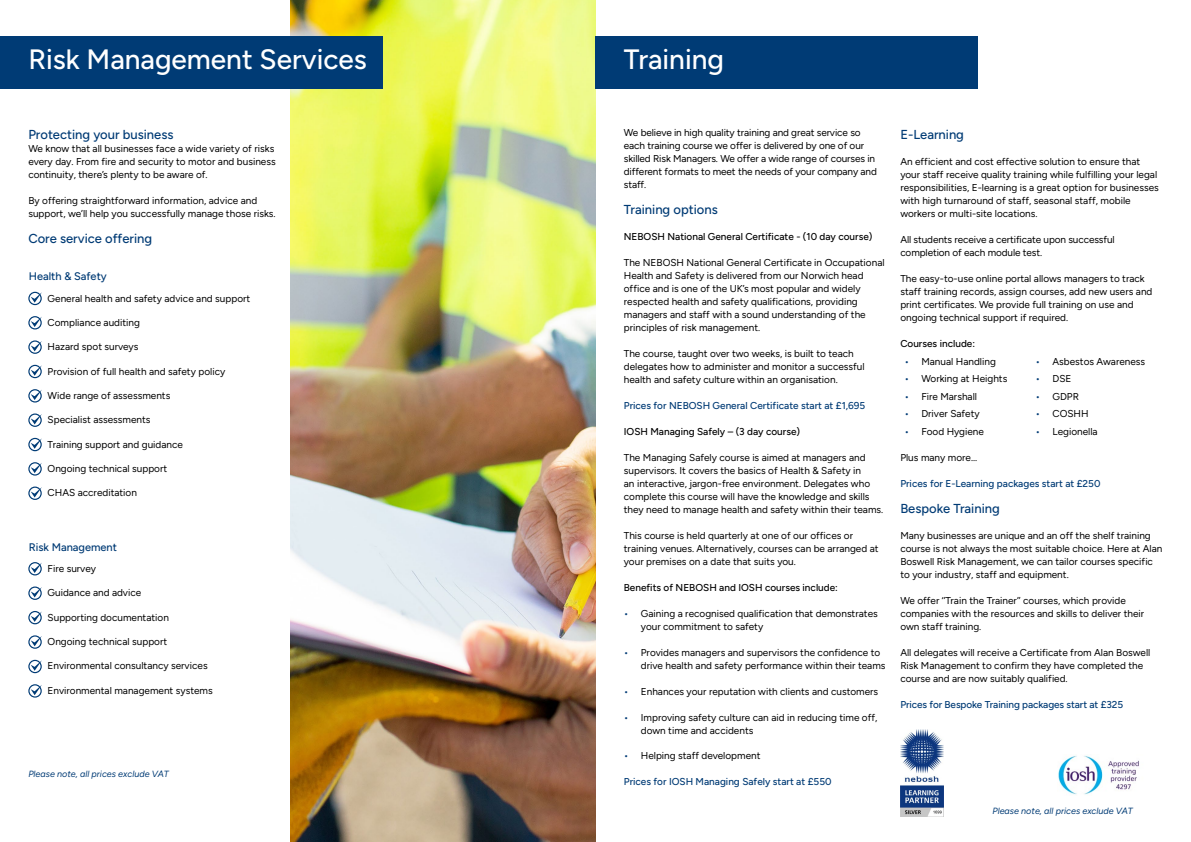
<style>
.page{position:relative;width:1191px;height:842px;background:#fff}
.page>*{position:absolute;margin:0;border:0;box-sizing:border-box;transform-origin:0 0}
.t1{font:300 28px "Figtree";color:#fff}
.t2{font:300 13px "Figtree";color:#003b75}
.t3{font:300 11px "Figtree";color:#003b75}
.t4{font:300 10px/13px "Figtree";color:#000}
.t5{font:300 10px "Figtree";color:#003b75}
.t6{font:italic 300 9px "Figtree";color:#003b75}
.s1{color:#003b75}
</style>
<div class="page">
<img style="left:291px;top:0;width:304px;height:842px">
<div style="left:0;top:36px;width:383px;height:52px;background:#003b75"></div>
<svg style="left:31px;top:292px;width:11px;height:11px"></svg>
<div style="left:28px;top:292px;width:14px;height:13px;border:1px solid #003b75;border-radius:50%"></div>
<svg style="left:31px;top:317px;width:11px;height:10px"></svg>
<div style="left:28px;top:316px;width:14px;height:13px;border:1px solid #003b75;border-radius:50%"></div>
<svg style="left:31px;top:341px;width:11px;height:10px"></svg>
<div style="left:28px;top:340px;width:14px;height:14px;border:1px solid #003b75;border-radius:50%"></div>
<svg style="left:31px;top:365px;width:11px;height:11px"></svg>
<div style="left:28px;top:365px;width:14px;height:13px;border:1px solid #003b75;border-radius:50%"></div>
<svg style="left:31px;top:390px;width:11px;height:10px"></svg>
<div style="left:28px;top:389px;width:14px;height:13px;border:1px solid #003b75;border-radius:50%"></div>
<svg style="left:31px;top:414px;width:11px;height:10px"></svg>
<div style="left:28px;top:413px;width:14px;height:14px;border:1px solid #003b75;border-radius:50%"></div>
<svg style="left:31px;top:438px;width:11px;height:11px"></svg>
<div style="left:28px;top:438px;width:14px;height:13px;border:1px solid #003b75;border-radius:50%"></div>
<svg style="left:31px;top:463px;width:11px;height:10px"></svg>
<div style="left:28px;top:462px;width:14px;height:14px;border:1px solid #003b75;border-radius:50%"></div>
<svg style="left:31px;top:487px;width:11px;height:10px"></svg>
<div style="left:28px;top:486px;width:14px;height:14px;border:1px solid #003b75;border-radius:50%"></div>
<svg style="left:31px;top:562px;width:11px;height:11px"></svg>
<div style="left:28px;top:562px;width:14px;height:13px;border:1px solid #003b75;border-radius:50%"></div>
<svg style="left:31px;top:685px;width:11px;height:10px"></svg>
<div style="left:28px;top:684px;width:14px;height:14px;border:1px solid #003b75;border-radius:50%"></div>
<svg style="left:31px;top:660px;width:11px;height:11px"></svg>
<div style="left:28px;top:660px;width:14px;height:13px;border:1px solid #003b75;border-radius:50%"></div>
<svg style="left:31px;top:636px;width:11px;height:10px"></svg>
<div style="left:28px;top:635px;width:14px;height:14px;border:1px solid #003b75;border-radius:50%"></div>
<svg style="left:31px;top:611px;width:11px;height:11px"></svg>
<div style="left:28px;top:611px;width:14px;height:13px;border:1px solid #003b75;border-radius:50%"></div>
<svg style="left:31px;top:587px;width:11px;height:10px"></svg>
<div style="left:28px;top:586px;width:14px;height:14px;border:1px solid #003b75;border-radius:50%"></div>
<div style="left:595px;top:36px;width:383px;height:52px;background:#003b75"></div>
<img style="left:1058px;top:755px;width:81px;height:40px">
<img style="left:900px;top:730px;width:43px;height:86px">
<h1 class="t1" style="left:28px;top:44px;width:340px">Risk Management Services</h1>
<h2 class="t2" style="left:28px;top:127px;width:147px">Protecting your business</h2>
<p class="t4" style="left:28px;top:142px;width:249px">We know that all businesses face a wide variety of risks every day. From fire and security to motor and business continuity, there’s plenty to be aware of.</p>
<p class="t4" style="left:28px;top:194px;width:249px">By offering straightforward information, advice and support, we’ll help you successfully manage those risks.</p>
<h2 class="t2" style="left:28px;top:231px;width:125px">Core service offering</h2>
<p class="t3" style="left:29px;top:270px;width:79px">Health &amp; Safety</p>
<p class="t4" style="left:48px;top:292px;width:204px">General health and safety advice and support</p>
<p class="t4" style="left:48px;top:316px;width:94px">Compliance auditing</p>
<p class="t4" style="left:48px;top:340px;width:92px">Hazard spot surveys</p>
<p class="t4" style="left:48px;top:365px;width:179px">Provision of full health and safety policy</p>
<p class="t4" style="left:48px;top:389px;width:124px">Wide range of assessments</p>
<p class="t4" style="left:48px;top:413px;width:104px">Specialist assessments</p>
<p class="t4" style="left:48px;top:438px;width:137px">Training support and guidance</p>
<p class="t4" style="left:48px;top:462px;width:121px">Ongoing technical support</p>
<p class="t4" style="left:48px;top:486px;width:91px">CHAS accreditation</p>
<p class="t3" style="left:29px;top:540px;width:90px">Risk Management</p>
<p class="t4" style="left:48px;top:562px;width:50px">Fire survey</p>
<p class="t4" style="left:48px;top:586px;width:95px">Guidance and advice</p>
<p class="t4" style="left:48px;top:611px;width:123px">Supporting documentation</p>
<p class="t4" style="left:48px;top:635px;width:121px">Ongoing technical support</p>
<p class="t4" style="left:48px;top:659px;width:161px">Environmental consultancy services</p>
<p class="t4" style="left:48px;top:684px;width:167px">Environmental management systems</p>
<p class="t6" style="left:28px;top:769px;width:142px">Please note, all prices exclude VAT</p>
<h1 class="t1" style="left:624px;top:44px;width:102px">Training</h1>
<p class="t4" style="left:624px;top:126px;width:254px">We believe in high quality training and great service so each training course we offer is delivered by one of our skilled Risk Managers. We offer a wide range of courses in different formats to meet the needs of your company and staff.</p>
<h2 class="t2" style="left:624px;top:202px;width:95px">Training options</h2>
<p class="t4" style="left:624px;top:230px;width:250px">NEBOSH National General Certificate - (10 day course)</p>
<p class="t4" style="left:624px;top:256px;width:262px">The NEBOSH National General Certificate in Occupational Health and Safety is delivered from our Norwich head office and is one of the UK’s most popular and widely respected health and safety qualifications, providing managers and staff with a sound understanding of the principles of risk management.</p>
<p class="t4" style="left:624px;top:347px;width:242px">The course, taught over two weeks, is built to teach delegates how to administer and monitor a successful health and safety culture within an organisation.</p>
<p class="t5" style="left:624px;top:400px;width:243px">Prices for NEBOSH General Certificate start at £1,695</p>
<p class="t4" style="left:624px;top:425px;width:178px">IOSH Managing Safely – (3 day course)</p>
<p class="t4" style="left:624px;top:451px;width:261px">The Managing Safely course is aimed at managers and supervisors. It covers the basics of Health &amp; Safety in<br>an interactive, jargon-free environment. Delegates who complete this course will have the knowledge and skills they need to manage health and safety within their teams.</p>
<p class="t4" style="left:624px;top:529px;width:256px">This course is held quarterly at one of our offices or training venues. Alternatively, courses can be arranged at your premises on a date that suits you.</p>
<p class="t4" style="left:624px;top:581px;width:215px">Benefits of NEBOSH and IOSH courses include:</p>
<p class="t4" style="left:641px;top:607px;width:238px;text-indent:-17px"><span class="s1">•</span> Gaining a recognised qualification that demonstrates your commitment to safety</p>
<p class="t4" style="left:641px;top:646px;width:246px;text-indent:-17px"><span class="s1">•</span> Provides managers and supervisors the confidence to drive health and safety performance within their teams</p>
<p class="t4" style="left:624px;top:685px;width:256px"><span class="s1">•</span> Enhances your reputation with clients and customers</p>
<p class="t4" style="left:641px;top:711px;width:238px;text-indent:-17px"><span class="s1">•</span> Improving safety culture can aid in reducing time off, down time and accidents</p>
<p class="t4" style="left:624px;top:749px;width:138px"><span class="s1">•</span> Helping staff development</p>
<p class="t5" style="left:624px;top:776px;width:209px">Prices for IOSH Managing Safely start at £550</p>
<h2 class="t2" style="left:900px;top:127px;width:65px">E-Learning</h2>
<p class="t4" style="left:900px;top:155px;width:260px">An efficient and cost effective solution to ensure that your staff receive quality training while fulfilling your legal responsibilities, E-learning is a great option for businesses with high turnaround of staff, seasonal staff, mobile workers or multi-site locations.</p>
<p class="t4" style="left:900px;top:233px;width:216px">All students receive a certificate upon successful completion of each module test.</p>
<p class="t4" style="left:900px;top:272px;width:254px">The easy-to-use online portal allows managers to track staff training records, assign courses, add new users and print certificates. We provide full training on use and ongoing technical support if required.</p>
<p class="t4" style="left:900px;top:337px;width:76px">Courses include:</p>
<p class="t4" style="left:904px;top:355px;width:93px"><span class="s1">•</span> Manual Handling</p>
<p class="t4" style="left:1035px;top:355px;width:111px"><span class="s1">•</span> Asbestos Awareness</p>
<p class="t4" style="left:904px;top:372px;width:105px"><span class="s1">•</span> Working at Heights</p>
<p class="t4" style="left:1035px;top:372px;width:37px"><span class="s1">•</span> DSE</p>
<p class="t4" style="left:904px;top:390px;width:74px"><span class="s1">•</span> Fire Marshall</p>
<p class="t4" style="left:1035px;top:390px;width:45px"><span class="s1">•</span> GDPR</p>
<p class="t4" style="left:904px;top:407px;width:77px"><span class="s1">•</span> Driver Safety</p>
<p class="t4" style="left:1035px;top:407px;width:55px"><span class="s1">•</span> COSHH</p>
<p class="t4" style="left:904px;top:425px;width:81px"><span class="s1">•</span> Food Hygiene</p>
<p class="t4" style="left:1035px;top:425px;width:64px"><span class="s1">•</span> Legionella</p>
<p class="t4" style="left:900px;top:451px;width:78px">Plus many more...</p>
<p class="t5" style="left:900px;top:478px;width:202px">Prices for E-Learning packages start at £250</p>
<h2 class="t2" style="left:900px;top:501px;width:101px">Bespoke Training</h2>
<p class="t4" style="left:900px;top:529px;width:263px">Many businesses are unique and an off the shelf training course is not always the most suitable choice. Here at Alan Boswell Risk Management, we can tailor courses specific to your industry, staff and equipment.</p>
<p class="t4" style="left:900px;top:594px;width:245px">We offer ‘’Train the Trainer’’ courses, which provide companies with the resources and skills to deliver their own staff training.</p>
<p class="t4" style="left:900px;top:646px;width:252px">All delegates will receive a Certificate from Alan Boswell<br>Risk Management to confirm they have completed the course and are now suitably qualified.</p>
<p class="t5" style="left:900px;top:699px;width:224px">Prices for Bespoke Training packages start at £325</p>
<p class="t6" style="left:992px;top:806px;width:142px">Please note, all prices exclude VAT</p>
</div>
